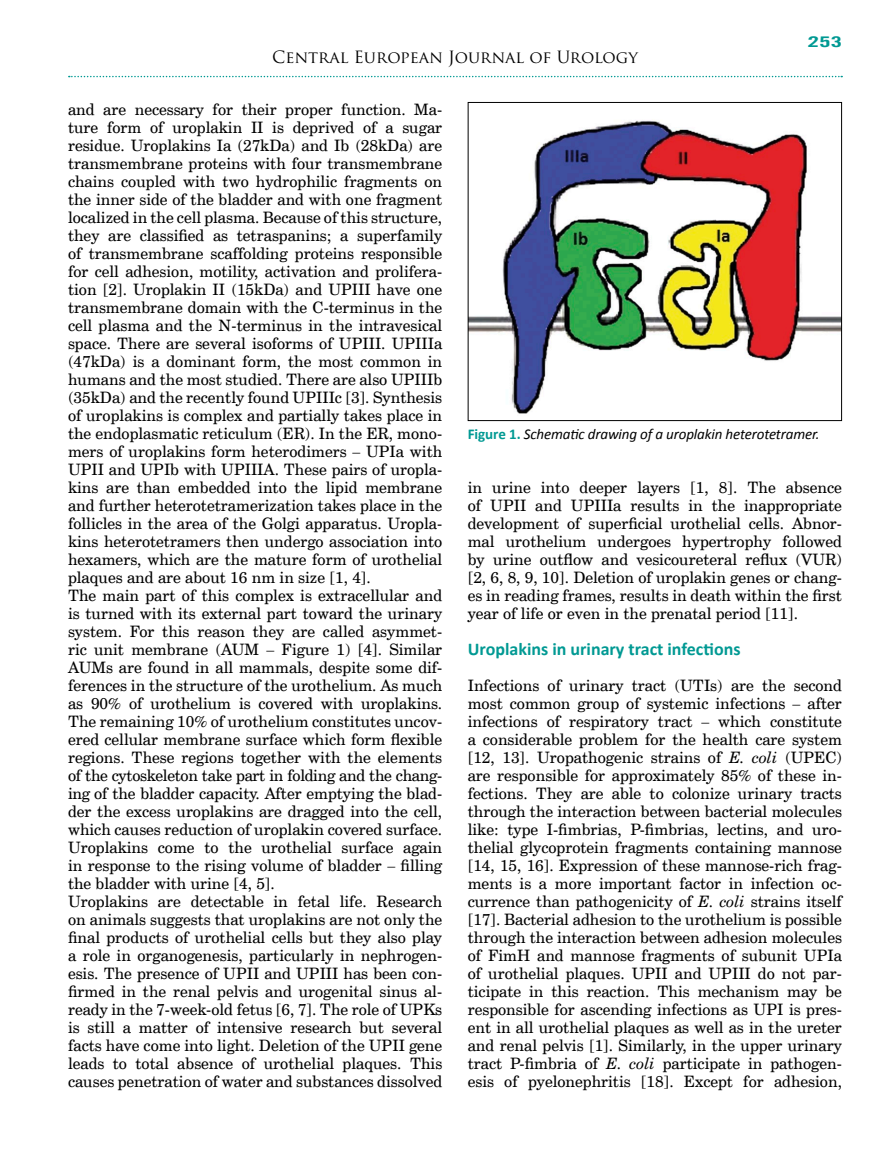
<style>
.page{position:relative;width:893px;height:1174px;background:#fff}
.page>*{position:absolute;margin:0;border:0;box-sizing:border-box;transform-origin:0 0}
.Śródtytuł_kolor{font:700 18px "Calibri";color:#009993}
.t1{font:16.5px "Trajan Pro";color:#000}
.Tekst_główny{font:15.75px/18px "Cent Schbook EU";color:#000;text-align:justify}
.Podpis_pod_zdjęcie_i{font:italic 15px "Calibri";letter-spacing:-.01em;color:#000}
.t2{font:15px "Alternate Gothic No 2 EU";color:#009993;scale:2 1}
.s1{font-weight:700;font-style:normal;color:#009993}
.s2{font-style:italic}
</style>
<div class="page">
<svg style="left:69px;top:76px;width:773px;height:1px"></svg>
<img style="left:470px;top:120px;width:370px;height:294px">
<div style="left:468px;top:102px;width:374px;height:319px;border:1px solid #000"></div>
<p class="t1" style="left:272px;top:47px;width:367px">Central European Journal of Urology</p>
<p class="t2" style="left:807px;top:33px;width:19px">253</p>
<p class="Tekst_główny" style="left:68px;top:101px;width:376px">and are necessary for their proper function. Ma&shy;ture form of uroplakin II is deprived of a sugar residue. Uroplakins Ia (27kDa) and Ib (28kDa) are transmembrane proteins with four transmembrane chains coupled with two hydrophilic fragments on the inner side of the bladder and with one fragment localized in the cell plasma. Because of this structure, they are classified as tetraspanins; a superfamily of transmembrane scaffolding proteins responsible for cell adhesion, motility, activation and prolifera&shy;tion [2]. Uroplakin II (15kDa) and UPIII have one transmembrane domain with the C-terminus in the cell plasma and the N-terminus in the intravesical space. There are several isoforms of UPIII. UPIIIa (47kDa) is a dominant form, the most common in humans and the most studied. There are also UPIIIb (35kDa) and the recently found UPIIIc [3]. Synthesis of uroplakins is complex and partially takes place in the endoplasmatic reticulum (ER). In the ER, mono&shy;mers of uroplakins form heterodimers – UPIa with UPII and UPIb with UPIIIA. These pairs of uropla&shy;kins are than embedded into the lipid membrane and further heterotetramerization takes place in the follicles in the area of the Golgi apparatus. Uropla&shy;kins heterotetramers then undergo association into hexamers, which are the mature form of urothelial plaques and are about 16 nm in size [1, 4].</p>
<p class="Tekst_główny" style="left:68px;top:587px;width:376px">The main part of this complex is extracellular and is turned with its external part toward the urinary system. For this reason they are called asymmet&shy;ric unit membrane (AUM – Figure 1) [4]. Similar AUMs are found in all mammals, despite some dif&shy;ferences in the structure of the urothelium. As much as 90% of urothelium is covered with uroplakins.<br>The remaining 10% of urothelium constitutes uncov&shy;ered cellular membrane surface which form flexible regions. These regions together with the elements of the cytoskeleton take part in folding and the chang&shy;ing of the bladder capacity. After emptying the blad&shy;der the excess uroplakins are dragged into the cell, which causes reduction of uroplakin covered surface.<br>Uroplakins come to the urothelial surface again in response to the rising volume of bladder – filling the bladder with urine [4, 5].</p>
<p class="Tekst_główny" style="left:68px;top:893px;width:376px">Uroplakins are detectable in fetal life. Research on animals suggests that uroplakins are not only the final products of urothelial cells but they also play a role in organogenesis, particularly in nephrogen&shy;esis. The presence of UPII and UPIII has been con&shy;firmed in the renal pelvis and urogenital sinus al&shy;ready in the 7-week-old fetus [6, 7]. The role of UPKs is still a matter of intensive research but several facts have come into light. Deletion of the UPII gene leads to total absence of urothelial plaques. This causes penetration of water and substances dissolved</p>
<p class="Podpis_pod_zdjęcie_i" style="left:468px;top:424px;width:353px"><span class="s1">Figure 1.</span> Schematic drawing of a uroplakin heterotetramer.</p>
<p class="Tekst_główny" style="left:468px;top:479px;width:376px">in urine into deeper layers [1, 8]. The absence of UPII and UPIIIa results in the inappropriate development of superficial urothelial cells. Abnor&shy;mal urothelium undergoes hypertrophy followed by urine outflow and vesicoureteral reflux (VUR) [2, 6, 8, 9, 10]. Deletion of uroplakin genes or chang&shy;es in reading frames, results in death within the first year of life or even in the prenatal period [11].</p>
<p class="Śródtytuł_kolor" style="left:468px;top:637px;width:274px">Uroplakins in urinary tract infections</p>
<p class="Tekst_główny" style="left:468px;top:677px;width:376px">Infections of urinary tract (UTIs) are the second most common group of systemic infections – after infections of respiratory tract – which constitute a considerable problem for the health care system [12, 13]. Uropathogenic strains of <span class="s2">E. coli</span> (UPEC) are responsible for approximately 85% of these in&shy;fections. They are able to colonize urinary tracts through the interaction between bacterial molecules like: type I-fimbrias, P-fimbrias, lectins, and uro&shy;thelial glycoprotein fragments containing mannose [14, 15, 16]. Expression of these mannose-rich frag&shy;ments is a more important factor in infection oc&shy;currence than pathogenicity of <span class="s2">E. coli</span> strains itself [17]. Bacterial adhesion to the urothelium is possible through the interaction between adhesion molecules of FimH and mannose fragments of subunit UPIa of urothelial plaques. UPII and UPIII do not par&shy;ticipate in this reaction. This mechanism may be responsible for ascending infections as UPI is pres&shy;ent in all urothelial plaques as well as in the ureter and renal pelvis [1]. Similarly, in the upper urinary tract P-fimbria of <span class="s2">E. coli</span> participate in pathogen&shy;esis of pyelonephritis [18]. Except for adhesion,</p>
</div>
